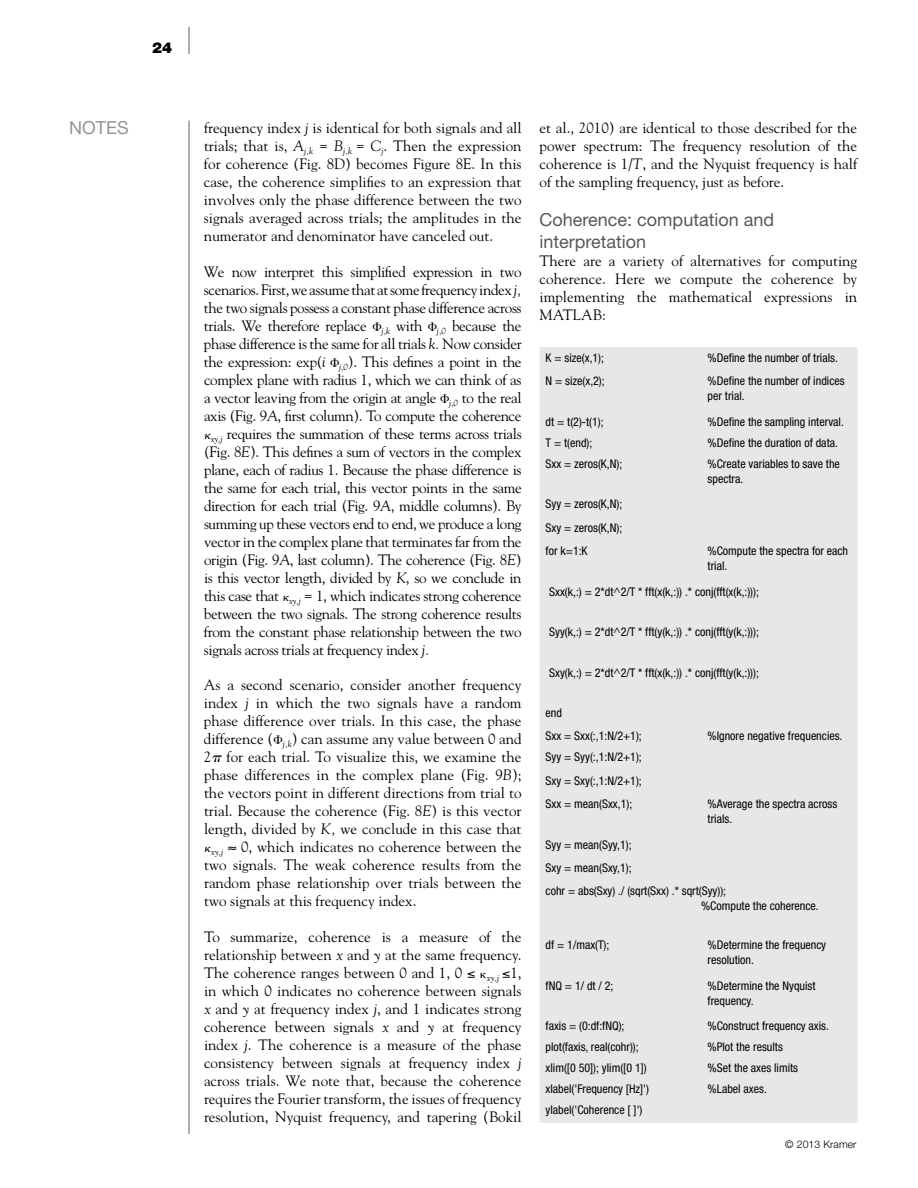
<style>
.page{position:relative;width:918px;height:1188px;background:#fff}
.page>*{position:absolute;margin:0;border:0;box-sizing:border-box;transform-origin:0 0}
.t1{font:18px/21.6px "Helvetica Neue LT Std";color:#58595b}
.t2{font:18px "Helvetica Neue LT Std";color:#939598}
.t3{font:15px/18px "Goudy";color:#000;text-align:justify}
.t4{font:900 15px "Helvetica Neue LT Std";color:#000}
.t5{font:condensed 12px/23.2px "Helvetica Neue LT Std";color:#000}
.t6{font:300 10.5px "Helvetica Neue LT Std";color:#000}
.s1{font-style:italic}
.s2{font-family:"Universal Std Greekw Math Pi";font-size:12px}
.s3{font-family:"Universal Std Greekw Math Pi"}
</style>
<div class="page">
<hr style="left:188px;top:27px;width:2px;height:27px;background:#939598">
<hr style="left:188px;top:121px;width:2px;height:1013px;background:#939598">
<div style="left:540px;top:347px;width:318px;height:776px;background:#e6e7e8"></div>
<p class="t4" style="left:152px;top:39px;width:22px">24</p>
<p class="t2" style="left:69px;top:117px;width:59px">Notes</p>
<p class="t3" style="left:204px;top:119px;width:319px">frequency index <span class="s1">j</span> is identical for both signals and all trials; that is, <span class="s1">A</span><sub>j,k</sub> = <span class="s1">B</span><sub>j,k</sub> = <span class="s1">C</span><sub>j</sub>. Then the expression for coherence (Fig. 8D) becomes Figure 8E. In this case, the coherence simplifies to an expression that involves only the phase difference between the two signals averaged across trials; the amplitudes in the numerator and denominator have canceled out.</p>
<p class="t3" style="left:204px;top:262px;width:319px">We now interpret this simplified expression in two scenarios. First, we assume that at some frequency index <span class="s1">j, </span>the two signals possess a constant phase difference across trials. We therefore replace <span class="s2">Φ</span><sub>j,k</sub> with <span class="s2">Φ</span><sub>j,0</sub> because the phase difference is the same for all trials <span class="s1">k.</span> Now consider the expression: exp(<span class="s1">i</span> <span class="s2">Φ</span><sub>j,0</sub>). This defines a point in the complex plane with radius 1, which we can think of as a vector leaving from the origin at angle <span class="s2">Φ</span><sub>j,0</sub> to the real axis (Fig. 9<span class="s1">A</span>, first column). To compute the coherence <span class="s2">κ</span><sub>xy,j</sub> requires the summation of these terms across trials (Fig. 8<span class="s1">E</span>). This defines a sum of vectors in the complex plane, each of radius 1. Because the phase difference is the same for each trial, this vector points in the same direction for each trial (Fig. 9<span class="s1">A</span>, middle columns). By summing up these vectors end to end, we produce a long vector in the complex plane that terminates far from the origin (Fig. 9<span class="s1">A</span>, last column). The coherence (Fig. 8<span class="s1">E</span>) is this vector length, divided by <span class="s1">K</span>, so we conclude in this case that <span class="s2">κ</span><sub>xy,j</sub> = 1, which indicates strong coherence between the two signals. The strong coherence results from the constant phase relationship between the two signals across trials at frequency index <span class="s1">j.</span></p>
<p class="t3" style="left:204px;top:676px;width:319px">As a second scenario, consider another frequency index <span class="s1">j</span> in which the two signals have a random phase difference over trials. In this case, the phase difference (<span class="s2">Φ</span><sub>j,k</sub>) can assume any value between 0 and 2<span class="s3">π</span> for each trial. To visualize this, we examine the phase differences in the complex plane (Fig. 9<span class="s1">B</span>); the vectors point in different directions from trial to trial. Because the coherence (Fig. 8<span class="s1">E</span>) is this vector length, divided by <span class="s1">K,</span> we conclude in this case that <span class="s2">κ</span><sub>xy,j</sub> ≈ 0, which indicates no coherence between the two signals. The weak coherence results from the random phase relationship over trials between the two signals at this frequency index.</p>
<p class="t3" style="left:204px;top:927px;width:319px">To summarize, coherence is a measure of the relationship between <span class="s1">x</span> and <span class="s1">y</span> at the same frequency.<br>The coherence ranges between 0 and 1, 0 ≤ <span class="s2">κ</span><sub>xy,j</sub> ≤1, in which 0 indicates no coherence between signals <span class="s1">x</span> and <span class="s1">y</span> at frequency index <span class="s1">j</span>, and 1 indicates strong coherence between signals <span class="s1">x</span> and <span class="s1">y</span> at frequency index <span class="s1">j</span>. The coherence is a measure of the phase consistency between signals at frequency index <span class="s1">j </span>across trials. We note that, because the coherence requires the Fourier transform, the issues of frequency resolution, Nyquist frequency, and tapering (Bokil</p>
<p class="t3" style="left:540px;top:119px;width:319px">et al., 2010) are identical to those described for the power spectrum: The frequency resolution of the coherence is 1/<span class="s1">T</span>, and the Nyquist frequency is half of the sampling frequency, just as before.</p>
<p class="t1" style="left:540px;top:209px;width:236px">Coherence: computation and interpretation</p>
<p class="t3" style="left:540px;top:252px;width:319px">There are a variety of alternatives for computing coherence. Here we compute the coherence by implementing the mathematical expressions in MATLAB:</p>
<p class="t5" style="left:546px;top:346px;width:60px">K = size(x,1);</p>
<p class="t5" style="left:708px;top:346px;width:132px">%Define the number of trials.</p>
<p class="t5" style="left:546px;top:370px;width:61px">N = size(x,2);</p>
<p class="t5" style="left:708px;top:374px;width:139px;line-height:15px">%Define the number of indices per trial.</p>
<p class="t5" style="left:546px;top:410px;width:60px">dt = t(2)-t(1);</p>
<p class="t5" style="left:708px;top:410px;width:138px">%Define the sampling interval.</p>
<p class="t5" style="left:546px;top:431px;width:48px">T = t(end);</p>
<p class="t5" style="left:708px;top:431px;width:132px">%Define the duration of data.</p>
<p class="t5" style="left:546px;top:452px;width:78px">Sxx = zeros(K,N);</p>
<p class="t5" style="left:708px;top:456px;width:134px;line-height:15px">%Create variables to save the spectra.</p>
<p class="t5" style="left:546px;top:493px;width:78px;text-align:justify">Syy = zeros(K,N); Sxy = zeros(K,N); for k=1:K</p>
<p class="t5" style="left:708px;top:543px;width:142px;line-height:15px">%Compute the spectra for each trial.</p>
<p class="t5" style="left:549px;top:580px;width:211px">Sxx(k,:) = 2*dt^2/T * fft(x(k,:)) .* conj(fft(x(k,:)));</p>
<p class="t5" style="left:549px;top:620px;width:211px">Syy(k,:) = 2*dt^2/T * fft(y(k,:)) .* conj(fft(y(k,:)));</p>
<p class="t5" style="left:549px;top:661px;width:211px">Sxy(k,:) = 2*dt^2/T * fft(x(k,:)) .* conj(fft(y(k,:)));</p>
<p class="t5" style="left:546px;top:701px;width:98px">end<br>Sxx = Sxx(:,1:N/2+1);</p>
<p class="t5" style="left:708px;top:724px;width:136px">%Ignore negative frequencies.</p>
<p class="t5" style="left:546px;top:745px;width:98px;text-align:justify">Syy = Syy(:,1:N/2+1); Sxy = Sxy(:,1:N/2+1); Sxx = mean(Sxx,1);</p>
<p class="t5" style="left:708px;top:796px;width:131px;line-height:15px">%Average the spectra across trials.</p>
<p class="t5" style="left:546px;top:833px;width:182px">Syy = mean(Syy,1);<br>Sxy = mean(Sxy,1);<br>cohr = abs(Sxy) ./ (sqrt(Sxx) .* sqrt(Syy));</p>
<p class="t5" style="left:701px;top:894px;width:119px">%Compute the coherence.</p>
<p class="t5" style="left:546px;top:933px;width:65px">df = 1/max(T);</p>
<p class="t5" style="left:708px;top:937px;width:120px;line-height:15px">%Determine the frequency resolution.</p>
<p class="t5" style="left:546px;top:974px;width:69px">fNQ = 1/ dt / 2;</p>
<p class="t5" style="left:708px;top:978px;width:109px;line-height:15px">%Determine the Nyquist frequency.</p>
<p class="t5" style="left:546px;top:1014px;width:80px">faxis = (0:df:fNQ);</p>
<p class="t5" style="left:708px;top:1014px;width:123px">%Construct frequency axis.</p>
<p class="t5" style="left:546px;top:1035px;width:95px">plot(faxis, real(cohr));</p>
<p class="t5" style="left:708px;top:1035px;width:77px">%Plot the results</p>
<p class="t5" style="left:546px;top:1056px;width:103px">xlim([0 50]); ylim([0 1])</p>
<p class="t5" style="left:708px;top:1056px;width:92px">%Set the axes limits</p>
<p class="t5" style="left:546px;top:1077px;width:105px">xlabel('Frequency [Hz]')</p>
<p class="t5" style="left:708px;top:1077px;width:61px">%Label axes.</p>
<p class="t5" style="left:546px;top:1098px;width:98px">ylabel('Coherence [ ]')</p>
<p class="t6" style="left:785px;top:1138px;width:73px">© 2013 Kramer</p>
</div>
